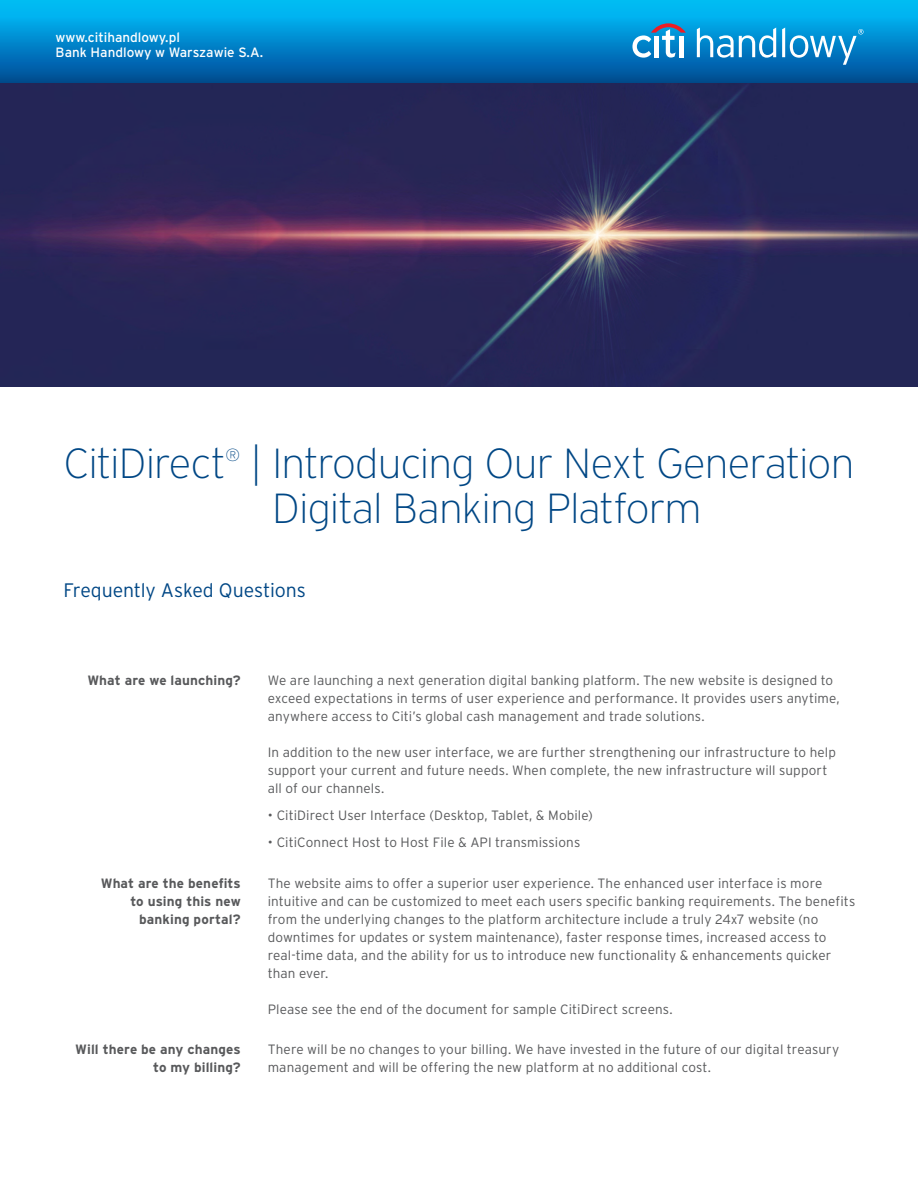
<style>
.page{position:relative;width:918px;height:1188px;background:#fff}
.page>*{position:absolute;margin:0;border:0;box-sizing:border-box;transform-origin:0 0}
.t1{font:200 42px/45px "Interstate";letter-spacing:-.02em;color:#004785}
.t2{font:300 19.5px "Interstate";letter-spacing:-.005em;color:#004785}
.t3{font:200 17.55px "Interstate";color:#004785}
.t4{font:300 13.5px/18px "Interstate";letter-spacing:.01em;color:#58595b}
.t5{font:700 13.5px/18px "Interstate";letter-spacing:.01em;color:#58595b;text-align:right}
.t6{font:13.5px/15px "Interstate Pl";color:#fff}
</style>
<div class="page">
<img style="left:0;top:82px;width:918px;height:305px">
<div style="left:0;top:0;width:918px;height:82px;background:linear-gradient(to bottom,#00c6ff,#004d99)"></div>
<svg style="left:697px;top:28px;width:79px;height:30px"></svg>
<svg style="left:632px;top:23px;width:54px;height:35px"></svg>
<hr style="left:679px;top:36px;width:4px;height:21px;background:#fff">
<svg style="left:782px;top:28px;width:82px;height:37px;background:#3499d2"></svg>
<p class="t6" style="left:56px;top:30px;width:209px">www.citihandlowy.pl<br>Bank Handlowy w Warszawie S.A.</p>
<h1 class="t1" style="left:64px;top:441px;width:164px">CitiDirect</h1>
<p class="t3" style="left:226px;top:445px;width:16px">®</p>
<h1 class="t1" style="left:272px;top:441px;width:584px;text-indent:-22px">| Introducing Our Next Generation<br>Digital Banking Platform</h1>
<h2 class="t2" style="left:64px;top:579px;width:244px">Frequently Asked Questions</h2>
<p class="t5" style="left:87px;top:672px;width:155px">What are we launching?</p>
<p class="t4" style="left:268px;top:672px;width:574px">We are launching a next generation digital banking platform. The new website is designed to exceed expectations in terms of user experience and performance. It provides users anytime, anywhere access to Citi’s global cash management and trade solutions.</p>
<p class="t4" style="left:268px;top:744px;width:570px">In addition to the new user interface, we are further strengthening our infrastructure to help support your current and future needs. When complete, the new infrastructure will support all of our channels.</p>
<p class="t4" style="left:268px;top:807px;width:327px">• CitiDirect User Interface (Desktop, Tablet, &amp; Mobile)</p>
<p class="t4" style="left:268px;top:834px;width:314px">• CitiConnect Host to Host File &amp; API transmissions</p>
<p class="t5" style="left:101px;top:874px;width:141px">What are the benefits to using this new banking portal?</p>
<p class="t4" style="left:268px;top:874px;width:589px">The website aims to offer a superior user experience. The enhanced user interface is more intuitive and can be customized to meet each users specific banking requirements. The benefits from the underlying changes to the platform architecture include a truly 24x7 website (no downtimes for updates or system maintenance), faster response times, increased access to real-time data, and the ability for us to introduce new functionality &amp; enhancements quicker than ever.</p>
<p class="t4" style="left:268px;top:1000px;width:407px">Please see the end of the document for sample CitiDirect screens.</p>
<p class="t5" style="left:75px;top:1041px;width:167px">Will there be any changes to my billing?</p>
<p class="t4" style="left:268px;top:1041px;width:573px">There will be no changes to your billing. We have invested in the future of our digital treasury management and will be offering the new platform at no additional cost.</p>
</div>
